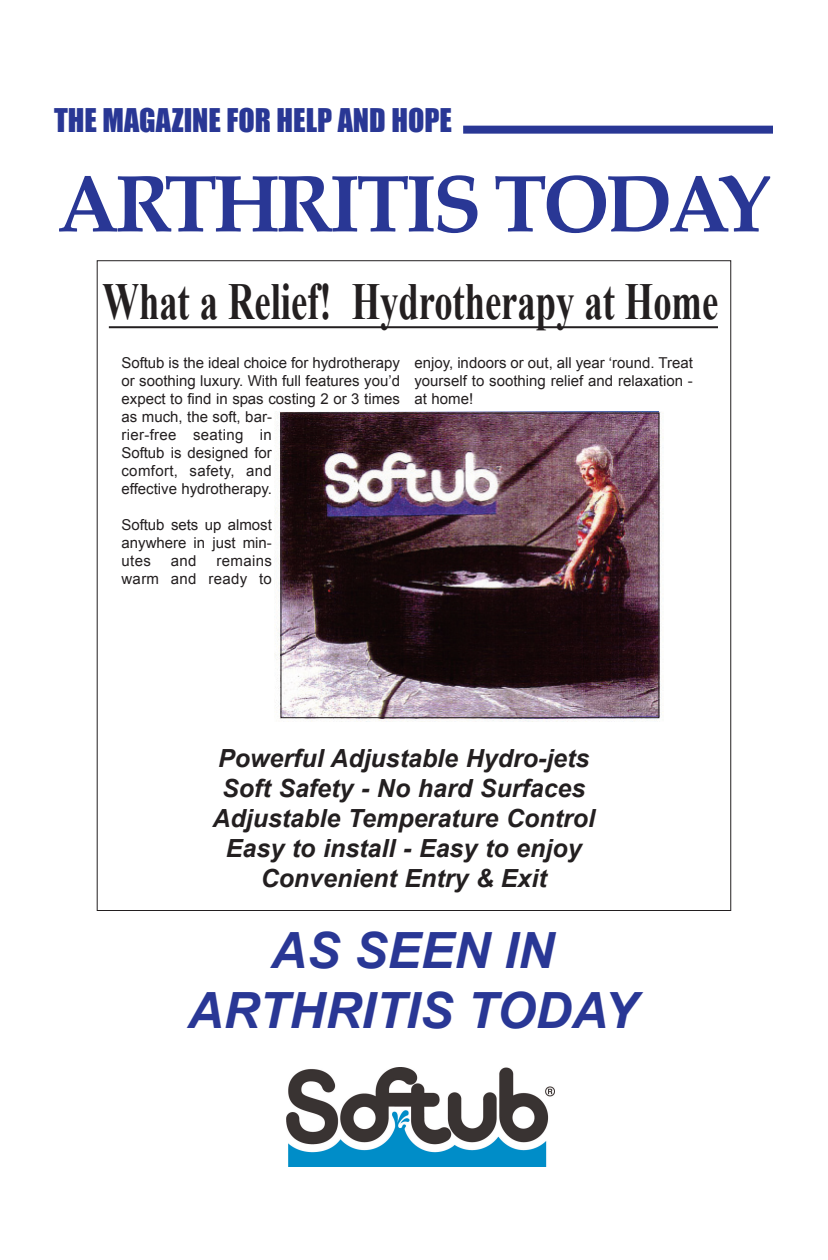
<style>
.page{position:relative;width:828px;height:1260px;background:#fff}
.page>*{position:absolute;margin:0;border:0;box-sizing:border-box;transform-origin:0 0}
.t1{font:700 80px "Palatino Linotype";letter-spacing:-.05em;color:#293795}
.t2{font:700 52px "Times New Roman";color:#231f20;scale:.7 1}
.t3{font:italic 700 50px/60px "Arial";color:#293795;text-align:center}
.t4{font:30px "Impact";color:#293795}
.t5{font:italic 700 25px/30px "Arial";color:#231f20;text-align:center}
.t6{font:15px/18px "Arial";color:#231f20;text-align:justify}
.t7{font:15px/18px "Arial";letter-spacing:.02em;color:#231f20;text-align:right}
</style>
<div class="page">
<img style="left:274px;top:412px;width:389px;height:310px">
<div style="left:463px;top:126px;width:310px;height:8px;background:#293795"></div>
<img style="left:286px;top:1067px;width:269px;height:99px">
<hr style="left:109px;top:326px;width:609px;height:2px;background:#231f20">
<div style="left:280px;top:413px;width:379px;height:305px;border:1px solid #231f20"></div>
<h3 class="t4" style="left:54px;top:101px;width:399px">THE MAGAZINE FOR HELP AND HOPE</h3>
<h1 class="t1" style="left:57px;top:173px;width:715px">ARTHRITIS TODAY</h1>
<h2 class="t2" style="left:103px;top:273px;width:881px">What a Relief! Hydrotherapy at Home</h2>
<p class="t6" style="left:122px;top:354px;width:280px;text-align:left">Softub is the ideal choice for hydrotherapy or soothing luxury. With full features you’d expect to find in spas costing 2 or 3 times as much, the soft, bar-<br>rier-free seating in<br>Softub is designed for<br>comfort, safety, and<br>effective hydrotherapy.</p>
<p class="t6" style="left:122px;top:516px;width:152px">Softub sets up almost anywhere in just min&shy;utes</p>
<p class="t6" style="left:414px;top:354px;width:280px">enjoy, indoors or out, all year ‘round. Treat yourself to soothing relief and relaxation - at home!</p>
<p class="t7" style="left:122px;top:552px;width:152px">remains<br>warm and ready to</p>
<p class="t6" style="left:171px;top:552px;width:27px">and</p>
<h3 class="t5" style="left:213px;top:743px;width:384px">Powerful Adjustable Hydro-jets<br>Soft Safety - No hard Surfaces<br>Adjustable Temperature Control<br>Easy to install - Easy to enjoy<br>Convenient Entry &amp; Exit</h3>
<h3 class="t3" style="left:187px;top:921px;width:452px">AS SEEN IN<br>ARTHRITIS TODAY</h3>
</div>
